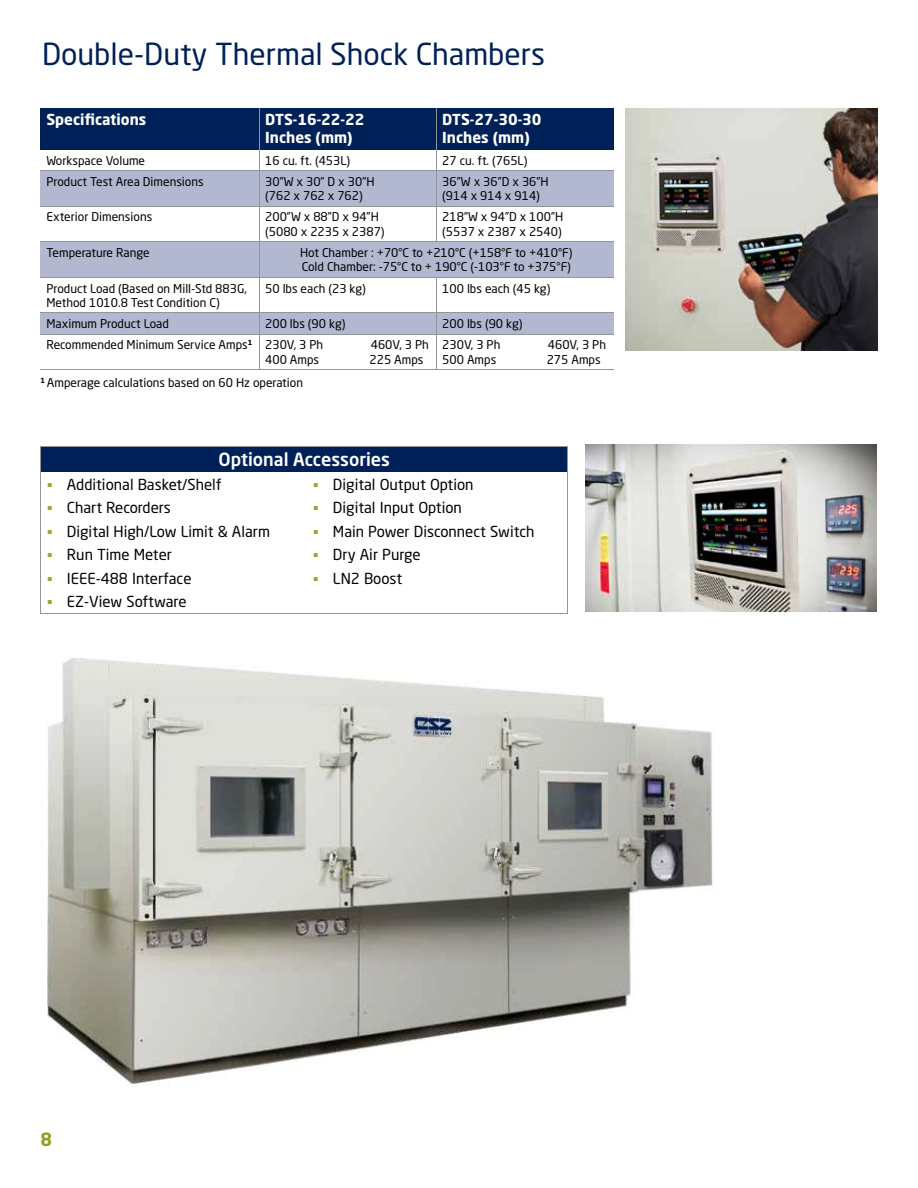
<style>
.page{position:relative;width:918px;height:1188px;background:#fff}
.page>*{position:absolute;margin:0;border:0;box-sizing:border-box;transform-origin:0 0}
.t1{font:30px "Neo Sans Std";color:#002157}
.t2{font:500 18px "Neo Sans Std";color:#fff}
.t3{font:700 18px "Neo Sans Std";color:#8ca122}
.t4{font:15px "Neo Sans Std";color:#000}
.t5{font:700 15px/18px "Neo Sans Std";color:#fff}
.t6{font:12px/14.4px "Neo Sans Std";color:#000}
</style>
<div class="page">
<div style="left:40px;top:108px;width:219px;height:41px;background:#002157"></div>
<div style="left:259px;top:108px;width:177px;height:41px;background:#002157"></div>
<div style="left:436px;top:108px;width:177px;height:41px;background:#002157"></div>
<div style="left:40px;top:171px;width:219px;height:35px;background:#b2b8d0"></div>
<div style="left:259px;top:171px;width:177px;height:35px;background:#b2b8d0"></div>
<div style="left:436px;top:171px;width:177px;height:35px;background:#b2b8d0"></div>
<div style="left:40px;top:242px;width:219px;height:35px;background:#b2b8d0"></div>
<div style="left:259px;top:242px;width:354px;height:35px;background:#b2b8d0"></div>
<div style="left:40px;top:313px;width:219px;height:21px;background:#b2b8d0"></div>
<div style="left:259px;top:313px;width:177px;height:21px;background:#b2b8d0"></div>
<div style="left:436px;top:313px;width:177px;height:21px;background:#b2b8d0"></div>
<hr style="left:259px;top:108px;width:1px;height:41px;background:#939598">
<hr style="left:436px;top:108px;width:1px;height:41px;background:#939598">
<svg style="left:259px;top:150px;width:1px;height:20px"></svg>
<svg style="left:436px;top:150px;width:1px;height:20px"></svg>
<hr style="left:40px;top:170px;width:219px;height:1px;background:#939598">
<hr style="left:259px;top:170px;width:177px;height:1px;background:#939598">
<hr style="left:259px;top:171px;width:1px;height:35px;background:#939598">
<hr style="left:436px;top:170px;width:177px;height:1px;background:#939598">
<hr style="left:436px;top:171px;width:1px;height:35px;background:#939598">
<hr style="left:40px;top:206px;width:219px;height:1px;background:#939598">
<hr style="left:259px;top:206px;width:177px;height:1px;background:#939598">
<hr style="left:259px;top:206px;width:1px;height:36px;background:#939598">
<hr style="left:436px;top:206px;width:177px;height:1px;background:#939598">
<hr style="left:436px;top:206px;width:1px;height:36px;background:#939598">
<hr style="left:40px;top:242px;width:219px;height:1px;background:#939598">
<hr style="left:259px;top:242px;width:177px;height:1px;background:#939598">
<hr style="left:259px;top:242px;width:1px;height:35px;background:#939598">
<hr style="left:436px;top:242px;width:177px;height:1px;background:#939598">
<hr style="left:40px;top:277px;width:219px;height:1px;background:#939598">
<hr style="left:259px;top:277px;width:177px;height:1px;background:#939598">
<hr style="left:259px;top:278px;width:1px;height:35px;background:#939598">
<hr style="left:436px;top:277px;width:177px;height:1px;background:#939598">
<hr style="left:436px;top:278px;width:1px;height:35px;background:#939598">
<hr style="left:40px;top:313px;width:219px;height:1px;background:#939598">
<hr style="left:259px;top:313px;width:177px;height:1px;background:#939598">
<svg style="left:259px;top:314px;width:1px;height:20px"></svg>
<hr style="left:436px;top:313px;width:177px;height:1px;background:#939598">
<svg style="left:436px;top:314px;width:1px;height:20px"></svg>
<hr style="left:40px;top:334px;width:219px;height:1px;background:#939598">
<hr style="left:259px;top:334px;width:177px;height:1px;background:#939598">
<hr style="left:259px;top:334px;width:1px;height:36px;background:#939598">
<hr style="left:436px;top:334px;width:177px;height:1px;background:#939598">
<hr style="left:436px;top:334px;width:1px;height:36px;background:#939598">
<hr style="left:40px;top:370px;width:219px;height:1px;background:#939598">
<hr style="left:259px;top:370px;width:177px;height:1px;background:#939598">
<hr style="left:436px;top:370px;width:177px;height:1px;background:#939598">
<img style="left:625px;top:108px;width:252px;height:242px">
<img style="left:47px;top:658px;width:666px;height:428px">
<div style="left:41px;top:447px;width:527px;height:25px;background:#002157"></div>
<hr style="left:40px;top:447px;width:267px;height:1px;background:#939598">
<hr style="left:307px;top:447px;width:261px;height:1px;background:#939598">
<svg style="left:40px;top:448px;width:1px;height:165px"></svg>
<hr style="left:40px;top:613px;width:267px;height:1px;background:#939598">
<hr style="left:307px;top:613px;width:261px;height:1px;background:#939598">
<img style="left:585px;top:444px;width:292px;height:167px">
<h1 class="t1" style="left:42px;top:36px;width:505px">Double-Duty Thermal Shock Chambers</h1>
<p class="t5" style="left:46px;top:111px;width:102px">Specifications</p>
<p class="t5" style="left:265px;top:111px;width:101px">DTS-16-22-22<br>Inches (mm)</p>
<p class="t5" style="left:442px;top:111px;width:101px">DTS-27-30-30<br>Inches (mm)</p>
<p class="t6" style="left:46px;top:153px;width:100px">Workspace Volume</p>
<p class="t6" style="left:265px;top:153px;width:87px">16 cu. ft. (453L)</p>
<p class="t6" style="left:442px;top:153px;width:87px">27 cu. ft. (765L)</p>
<p class="t6" style="left:46px;top:174px;width:159px">Product Test Area Dimensions</p>
<p class="t6" style="left:265px;top:174px;width:111px">30”W x 30” D x 30”H (762 x 762 x 762)</p>
<p class="t6" style="left:442px;top:174px;width:108px">36”W x 36”D x 36”H (914 x 914 x 914)</p>
<p class="t6" style="left:46px;top:210px;width:107px">Exterior Dimensions</p>
<p class="t6" style="left:265px;top:210px;width:121px">200”W x 88”D x 94”H (5080 x 2235 x 2387)</p>
<p class="t6" style="left:442px;top:210px;width:122px">218”W x 94”D x 100”H (5537 x 2387 x 2540)</p>
<p class="t6" style="left:46px;top:245px;width:105px">Temperature Range</p>
<p class="t6" style="left:300px;top:245px;width:274px">Hot Chamber : +70°C to +210°C (+158°F to +410°F)<br>Cold Chamber: -75°C to + 190°C (-103°F to +375°F)</p>
<p class="t6" style="left:46px;top:281px;width:202px">Product Load (Based on Mill-Std 883G,<br>Method 1010.8 Test Condition C)</p>
<p class="t6" style="left:265px;top:281px;width:102px">50 lbs each (23 kg)</p>
<p class="t6" style="left:442px;top:281px;width:110px">100 lbs each (45 kg)</p>
<p class="t6" style="left:46px;top:316px;width:124px">Maximum Product Load</p>
<p class="t6" style="left:265px;top:316px;width:82px">200 lbs (90 kg)</p>
<p class="t6" style="left:442px;top:316px;width:82px">200 lbs (90 kg)</p>
<p class="t6" style="left:46px;top:338px;width:278px">Recommended Minimum Service Amps<sup>1</sup> 230V, 3 Ph</p>
<p class="t6" style="left:371px;top:338px;width:60px">460V, 3 Ph</p>
<p class="t6" style="left:265px;top:352px;width:55px">400 Amps</p>
<p class="t6" style="left:370px;top:352px;width:55px">225 Amps</p>
<p class="t6" style="left:442px;top:338px;width:60px">230V, 3 Ph</p>
<p class="t6" style="left:548px;top:338px;width:60px">460V, 3 Ph</p>
<p class="t6" style="left:442px;top:352px;width:55px">500 Amps</p>
<p class="t6" style="left:547px;top:352px;width:55px">275 Amps</p>
<p class="t6" style="left:40px;top:375px;width:264px"><sup>1</sup> Amperage calculations based on 60 Hz operation</p>
<h2 class="t2" style="left:219px;top:448px;width:173px">Optional Accessories</h2>
<p class="t4" style="left:67px;top:475px;width:156px">Additional Basket/Shelf</p>
<p class="t4" style="left:333px;top:475px;width:142px">Digital Output Option</p>
<p class="t4" style="left:67px;top:499px;width:106px">Chart Recorders</p>
<p class="t4" style="left:333px;top:499px;width:130px">Digital Input Option</p>
<p class="t4" style="left:67px;top:522px;width:205px">Digital High/Low Limit &amp; Alarm</p>
<p class="t4" style="left:333px;top:522px;width:203px">Main Power Disconnect Switch</p>
<p class="t4" style="left:67px;top:546px;width:107px">Run Time Meter</p>
<p class="t4" style="left:333px;top:546px;width:89px">Dry Air Purge</p>
<p class="t4" style="left:67px;top:569px;width:126px">IEEE-488 Interface</p>
<p class="t4" style="left:333px;top:569px;width:71px">LN2 Boost</p>
<p class="t4" style="left:67px;top:593px;width:121px">EZ-View Software</p>
<h2 class="t3" style="left:40px;top:1127px;width:13px">8</h2>
</div>
